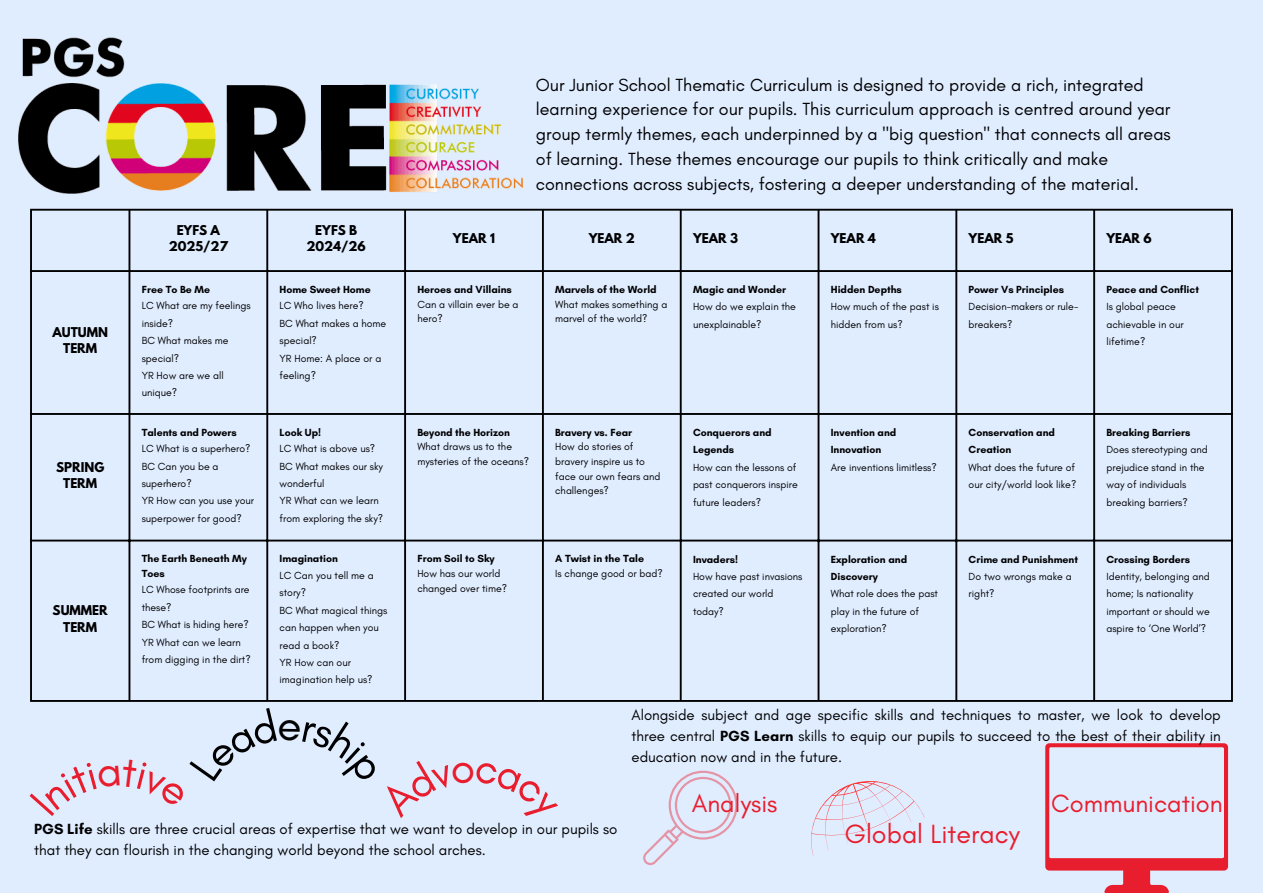
<style>
.page{position:relative;width:1263px;height:893px;background:#e0edff}
.page>*{position:absolute;margin:0;border:0;box-sizing:border-box;transform-origin:0 0}
.t1{font:26.85px "Glacial Indifference";color:#e81d2d}
.t2{font:25.35px "Glacial Indifference";color:#e81d2d}
.t3{font:17.85px/24.8px "Glacial Indifference";color:#000}
.t4{font:15px/20.9px "Glacial Indifference";color:#000}
.t5{font:700 12px/16.4px "League Spartan";color:#000;text-align:center}
.t6{font:10.5px/17.4px "Glacial Indifference";color:#000}
.t7{font:700 10.5px/17.4px "Glacial Indifference";color:#000}
.s1{font-weight:700}
</style>
<div class="page">
<hr style="left:30px;top:211px;width:2px;height:489px;background:#000">
<hr style="left:129px;top:211px;width:1px;height:489px;background:#000">
<hr style="left:266px;top:211px;width:2px;height:489px;background:#000">
<hr style="left:404px;top:211px;width:2px;height:489px;background:#000">
<hr style="left:542px;top:211px;width:2px;height:489px;background:#000">
<hr style="left:680px;top:211px;width:2px;height:489px;background:#000">
<hr style="left:817px;top:211px;width:2px;height:489px;background:#000">
<hr style="left:955px;top:211px;width:2px;height:489px;background:#000">
<hr style="left:1093px;top:211px;width:2px;height:489px;background:#000">
<hr style="left:1231px;top:211px;width:2px;height:489px;background:#000">
<hr style="left:30px;top:209px;width:1203px;height:2px;background:#000">
<hr style="left:30px;top:270px;width:1203px;height:2px;background:#000">
<hr style="left:30px;top:413px;width:1203px;height:2px;background:#000">
<hr style="left:30px;top:539px;width:1203px;height:2px;background:#000">
<hr style="left:30px;top:700px;width:1203px;height:2px;background:#000">
<img style="left:18px;top:37px;width:518px;height:177px">
<svg style="left:811px;top:781px;width:113px;height:74px"></svg>
<svg style="left:1045px;top:743px;width:183px;height:150px"></svg>
<svg style="left:643px;top:770px;width:95px;height:95px"></svg>
<p class="t5" style="left:52px;top:325px;width:57px">AUTUMN<br>TERM</p>
<p class="t5" style="left:56px;top:460px;width:50px">SPRING<br>TERM</p>
<p class="t5" style="left:53px;top:604px;width:57px">SUMMER<br>TERM</p>
<p class="t5" style="left:177px;top:223px;width:45px">EYFS A</p>
<h4 class="t5" style="left:169px;top:240px;width:61px">2025/27</h4>
<p class="t7" style="left:142px;top:280px;width:70px">Free To Be Me</p>
<p class="t6" style="left:142px;top:297px;width:111px">LC What are my feelings inside?</p>
<p class="t6" style="left:142px;top:332px;width:88px">BC What makes me special?</p>
<p class="t6" style="left:142px;top:366px;width:83px">YR How are we all unique?</p>
<p class="t7" style="left:142px;top:423px;width:97px">Talents and Powers</p>
<p class="t6" style="left:142px;top:440px;width:110px">LC What is a superhero?</p>
<p class="t6" style="left:142px;top:457px;width:78px">BC Can you be a superhero?</p>
<p class="t6" style="left:142px;top:492px;width:114px">YR How can you use your superpower for good?</p>
<p class="t7" style="left:142px;top:551px;width:107px;line-height:14.6px">The Earth Beneath My<br>Toes</p>
<p class="t6" style="left:142px;top:581px;width:109px">LC Whose footprints are these?</p>
<p class="t6" style="left:142px;top:616px;width:109px">BC What is hiding here?</p>
<p class="t6" style="left:142px;top:633px;width:110px">YR What can we learn from digging in the dirt?</p>
<p class="t5" style="left:315px;top:223px;width:43px">EYFS B</p>
<p class="t5" style="left:306px;top:240px;width:61px">2024/26</p>
<p class="t7" style="left:280px;top:280px;width:93px">Home Sweet Home</p>
<p class="t6" style="left:280px;top:297px;width:86px">LC Who lives here?</p>
<p class="t6" style="left:280px;top:314px;width:108px">BC What makes a home special?</p>
<p class="t6" style="left:280px;top:349px;width:103px">YR Home: A place or a feeling?</p>
<p class="t7" style="left:280px;top:423px;width:43px">Look Up!</p>
<p class="t6" style="left:280px;top:440px;width:97px">LC What is above us?</p>
<p class="t6" style="left:280px;top:457px;width:105px">BC What makes our sky wonderful</p>
<p class="t6" style="left:280px;top:492px;width:105px">YR What can we learn from exploring the sky?</p>
<p class="t7" style="left:280px;top:550px;width:60px">Imagination</p>
<p class="t6" style="left:280px;top:566px;width:96px">LC Can you tell me a story?</p>
<p class="t6" style="left:280px;top:601px;width:109px">BC What magical things can happen when you read a book?</p>
<p class="t6" style="left:280px;top:653px;width:95px">YR How can our imagination help us?</p>
<p class="t3" style="left:536px;top:72px;width:636px">Our Junior School Thematic Curriculum is designed to provide a rich, integrated learning experience for our pupils. This curriculum approach is centred around year group termly themes, each underpinned by a "big question" that connects all areas of learning. These themes encourage our pupils to think critically and make connections across subjects, fostering a deeper understanding of the material.</p>
<p class="t5" style="left:453px;top:231px;width:44px">YEAR 1</p>
<p class="t5" style="left:589px;top:231px;width:48px">YEAR 2</p>
<p class="t5" style="left:693px;top:231px;width:47px">YEAR 3</p>
<p class="t5" style="left:831px;top:231px;width:47px">YEAR 4</p>
<p class="t5" style="left:968px;top:231px;width:46px">YEAR 5</p>
<p class="t5" style="left:1106px;top:231px;width:47px">YEAR 6</p>
<p class="t7" style="left:417px;top:280px;width:96px">Heroes and Villains</p>
<p class="t6" style="left:417px;top:296px;width:103px;line-height:14.6px">Can a villain ever be a hero?</p>
<p class="t7" style="left:555px;top:280px;width:103px">Marvels of the World</p>
<p class="t6" style="left:555px;top:296px;width:114px;line-height:14.6px">What makes something a marvel of the world?</p>
<p class="t7" style="left:693px;top:281px;width:95px">Magic and Wonder</p>
<p class="t6" style="left:693px;top:298px;width:105px">How do we explain the unexplainable?</p>
<p class="t7" style="left:831px;top:281px;width:73px">Hidden Depths</p>
<p class="t6" style="left:831px;top:298px;width:110px">How much of the past is hidden from us?</p>
<p class="t7" style="left:968px;top:281px;width:97px">Power Vs Principles</p>
<p class="t6" style="left:968px;top:298px;width:111px">Decision-makers or rule&shy;breakers?</p>
<p class="t7" style="left:1106px;top:281px;width:94px">Peace and Conflict</p>
<p class="t6" style="left:1106px;top:298px;width:79px">Is global peace achievable in our lifetime?</p>
<p class="t7" style="left:417px;top:423px;width:94px">Beyond the Horizon</p>
<p class="t6" style="left:417px;top:439px;width:113px;line-height:14.6px">What draws us to the mysteries of the oceans?</p>
<p class="t7" style="left:417px;top:550px;width:79px">From Soil to Sky</p>
<p class="t6" style="left:417px;top:566px;width:91px;line-height:14.6px">How has our world changed over time?</p>
<p class="t7" style="left:555px;top:423px;width:78px">Bravery vs. Fear</p>
<p class="t6" style="left:555px;top:439px;width:107px;line-height:14.6px">How do stories of bravery inspire us to face our own fears and challenges?</p>
<p class="t7" style="left:555px;top:550px;width:90px">A Twist in the Tale</p>
<p class="t6" style="left:555px;top:564px;width:109px">Is change good or bad?</p>
<p class="t7" style="left:693px;top:423px;width:80px">Conquerors and<br>Legends</p>
<p class="t6" style="left:693px;top:458px;width:106px">How can the lessons of past conquerors inspire future leaders?</p>
<p class="t7" style="left:693px;top:550px;width:46px">Invaders!</p>
<p class="t6" style="left:693px;top:567px;width:111px">How have past invasions created our world today?</p>
<p class="t7" style="left:831px;top:423px;width:67px">Invention and<br>Innovation</p>
<p class="t6" style="left:831px;top:458px;width:107px">Are inventions limitless?</p>
<p class="t7" style="left:831px;top:550px;width:78px">Exploration and<br>Discovery</p>
<p class="t6" style="left:831px;top:585px;width:109px">What role does the past play in the future of exploration?</p>
<p class="t7" style="left:968px;top:423px;width:88px">Conservation and<br>Creation</p>
<p class="t6" style="left:968px;top:458px;width:109px">What does the future of our city/world look like?</p>
<p class="t7" style="left:968px;top:550px;width:111px">Crime and Punishment</p>
<p class="t6" style="left:968px;top:567px;width:105px">Do two wrongs make a right?</p>
<p class="t7" style="left:1106px;top:423px;width:86px">Breaking Barriers</p>
<p class="t6" style="left:1106px;top:441px;width:103px">Does stereotyping and prejudice stand in the way of individuals breaking barriers?</p>
<p class="t7" style="left:1106px;top:550px;width:85px">Crossing Borders</p>
<p class="t6" style="left:1106px;top:567px;width:105px">Identity, belonging and home; Is nationality important or should we aspire to ‘One World’?</p>
<h3 class="t4" style="left:631px;top:704px;width:591px;text-align:justify">Alongside subject and age specific skills and techniques to master, we look to develop three central <span class="s1">PGS Learn</span> skills to equip our pupils to succeed to the best of their ability in education now and in the future.</h3>
<h2 class="t2" style="left:692px;top:787px;width:87px">Analysis</h2>
<h2 class="t2" style="left:1051px;top:788px;width:173px">Communication</h2>
<h3 class="t4" style="left:34px;top:818px;width:584px"><span class="s1">PGS Life</span> skills are three crucial areas of expertise that we want to develop in our pupils so that they can flourish in the changing world beyond the school arches.</h3>
<h1 class="t1" style="left:845px;top:818px;width:177px">Global Literacy</h1>
</div>
